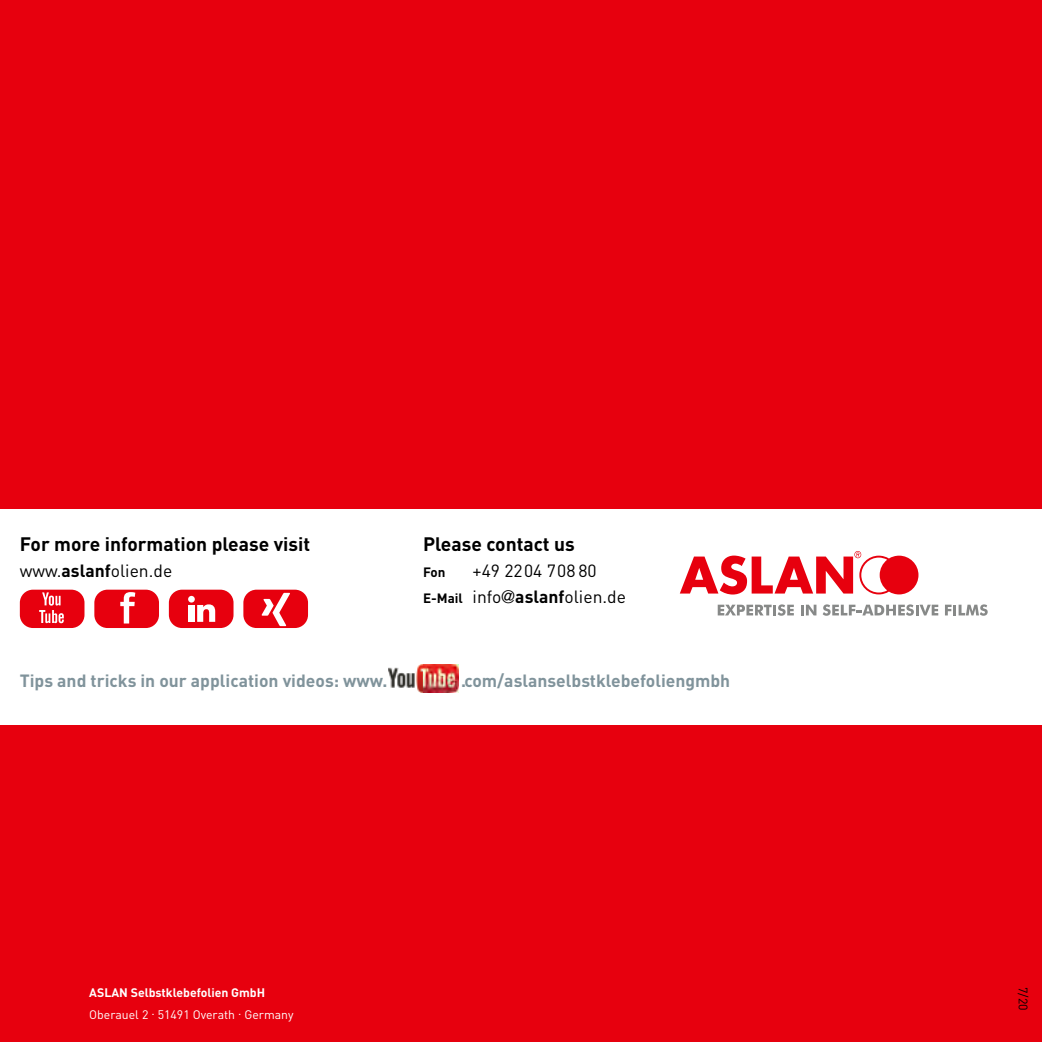
<style>
.page{position:relative;width:1042px;height:1042px;background:#e7000e}
.page>*{position:absolute;margin:0;border:0;box-sizing:border-box;transform-origin:0 0}
.t1{font:700 19.25px "DIN";color:#000}
.t2{font:700 17.5px "DIN";color:#80939b}
.t3{font:17.5px/26.2px "DIN";color:#000}
.t4{font:700 13.47px "DIN";color:#000}
.t5{font:12.25px "DIN";color:#fff}
.t6{font:700 12.25px "DIN";color:#fff}
.t7{font:12.25px "DIN";color:#000}
.s1{color:#fff}
.s2{font-weight:700}
.s3{font-weight:700;font-size:13.47px}
.s4{font-family:"Helvetica";font-weight:300}
</style>
<div class="page">
<div style="left:0;top:509px;width:1042px;height:215px;background:#fff"></div>
<img style="left:388px;top:664px;width:70px;height:28px">
<div style="left:20px;top:590px;width:64px;height:38px;background:#e7000e;border-radius:13px"></div>
<svg style="left:39px;top:592px;width:25px;height:31px"></svg>
<div style="left:94px;top:590px;width:65px;height:38px;background:#e7000e;border-radius:13px"></div>
<svg style="left:120px;top:592px;width:15px;height:31px"></svg>
<div style="left:243px;top:590px;width:65px;height:38px;background:#e7000e;border-radius:13px"></div>
<svg style="left:261px;top:593px;width:29px;height:33px"></svg>
<div style="left:169px;top:590px;width:64px;height:38px;background:#e7000e;border-radius:13px"></div>
<div style="left:189px;top:605px;width:6px;height:17px;background:#fff"></div>
<svg style="left:197px;top:604px;width:18px;height:18px"></svg>
<div style="left:188px;top:596px;width:7px;height:6px;background:#fff;border-radius:50%"></div>
<svg style="left:680px;top:551px;width:238px;height:43px"></svg>
<svg style="left:718px;top:604px;width:76px;height:12px"></svg>
<svg style="left:801px;top:605px;width:15px;height:10px"></svg>
<svg style="left:822px;top:604px;width:116px;height:12px"></svg>
<svg style="left:945px;top:604px;width:42px;height:12px"></svg>
<p class="t1" style="left:20px;top:531px;width:292px">For more information please visit</p>
<p class="t3" style="left:20px;top:557px;width:154px">www<span class="s1">.</span><span class="s2">aslanf</span>olien.de</p>
<p class="t1" style="left:423px;top:531px;width:153px">Please contact us</p>
<p class="t4" style="left:423px;top:563px;width:24px">Fon</p>
<p class="t3" style="left:423px;top:557px;width:205px;text-indent:50px">+49 2204 708 80<br><span class="s3">E-Mail</span> info<span class="s4">@</span><span class="s2">aslanf</span>olien.de</p>
<p class="t2" style="left:20px;top:669px;width:369px">Tips and tricks in our application videos: www.</p>
<p class="t2" style="left:461px;top:669px;width:271px">.com/aslanselbstklebefoliengmbh</p>
<p class="t6" style="left:89px;top:985px;width:177px">ASLAN Selbstklebefolien GmbH</p>
<p class="t5" style="left:89px;top:1006px;width:206px">Oberauel 2 . 51491 Overath . Germany</p>
<p class="t7" style="left:1031px;top:987px;width:25px;rotate:90deg">7/20</p>
</div>
